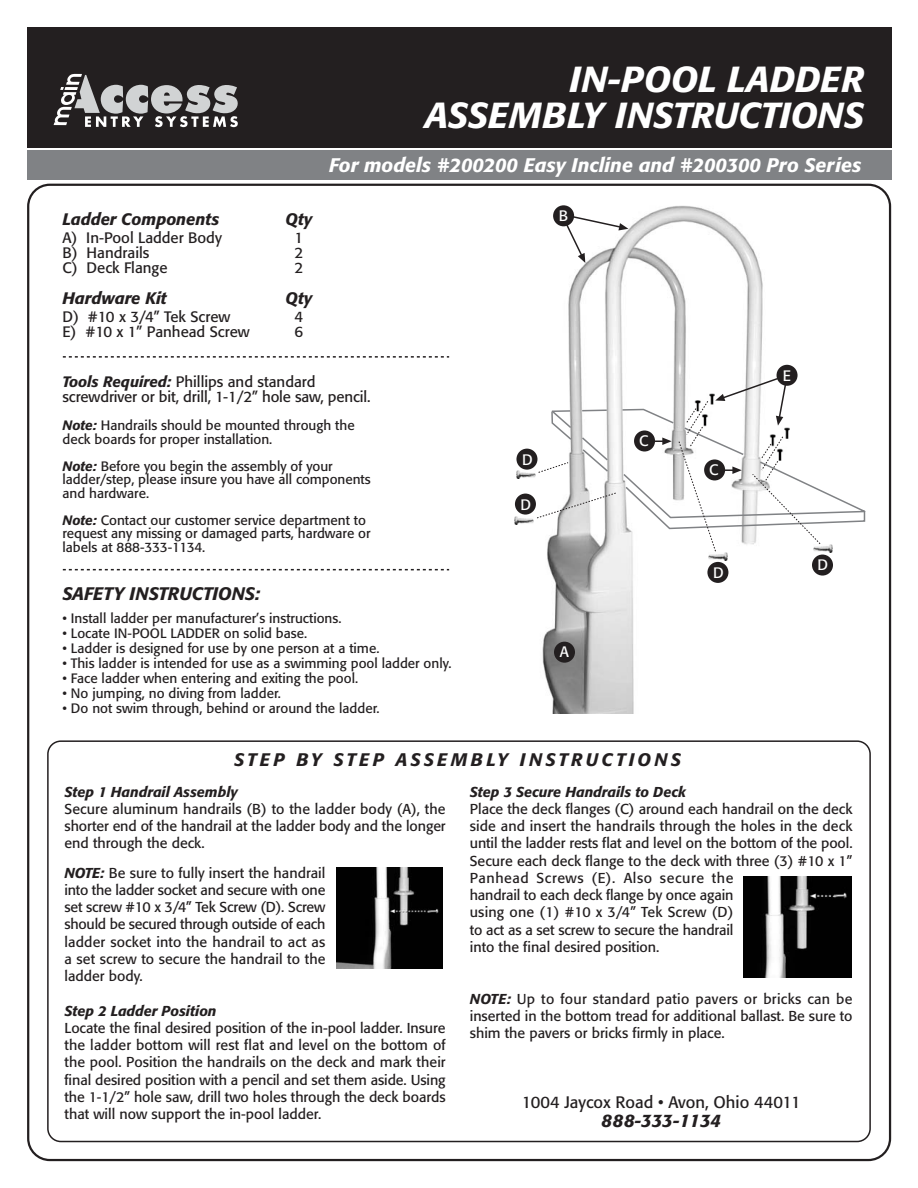
<style>
.page{position:relative;width:918px;height:1188px;background:#fff}
.page>*{position:absolute;margin:0;border:0;box-sizing:border-box;transform-origin:0 0}
.t1{font:italic 500 35.85px/35.8px "Formata";color:#fff;text-align:right}
.t2{font:italic 500 19.5px "Formata";color:#fff}
.t3{font:italic 500 18px "Formata";color:#231f20}
.t4{font:italic 500 18px "Formata";letter-spacing:.18em;color:#231f20}
.t5{font:italic 500 16.5px "Formata";color:#231f20}
.t6{font:16.5px "Formata";color:#231f20}
.t7{font:15px/15px "Formata";color:#231f20}
.t8{font:15px "Formata";color:#fff}
.t9{font:14.25px/17.2px "Formata";color:#231f20;text-align:justify}
.t10{font:italic 500 14.25px "Formata";color:#231f20}
.t11{font:13.5px/13.5px "Formata";color:#231f20}
.s1{font-weight:500;font-style:italic}
</style>
<div class="page">
<div style="left:27px;top:150px;width:864px;height:30px;background:#808285"></div>
<div style="left:27px;top:27px;width:864px;height:121px;background:#231f20"></div>
<svg style="left:54px;top:74px;width:184px;height:53px"></svg>
<svg style="left:63px;top:569px;width:386px;height:1px"></svg>
<svg style="left:63px;top:356px;width:386px;height:2px"></svg>
<div style="left:47px;top:740px;width:824px;height:402px;border:2px solid #231f20;border-radius:13px"></div>
<img style="left:535px;top:205px;width:247px;height:508px">
<img style="left:337px;top:867px;width:106px;height:101px">
<div style="left:554px;top:642px;width:21px;height:21px;background:#231f20;border-radius:50%"></div>
<div style="left:553px;top:205px;width:21px;height:21px;background:#231f20;border-radius:50%"></div>
<div style="left:777px;top:365px;width:21px;height:21px;background:#231f20;border-radius:50%"></div>
<svg style="left:565px;top:215px;width:63px;height:48px"></svg>
<img style="left:708px;top:552px;width:20px;height:8px">
<img style="left:516px;top:471px;width:19px;height:8px">
<div style="left:707px;top:562px;width:21px;height:21px;background:#231f20;border-radius:50%"></div>
<div style="left:812px;top:555px;width:21px;height:21px;background:#231f20;border-radius:50%"></div>
<img style="left:515px;top:516px;width:19px;height:8px">
<div style="left:516px;top:449px;width:21px;height:21px;background:#231f20;border-radius:50%"></div>
<div style="left:515px;top:494px;width:21px;height:21px;background:#231f20;border-radius:50%"></div>
<img style="left:744px;top:876px;width:108px;height:101px">
<svg style="left:536px;top:377px;width:330px;height:175px"></svg>
<h1 class="t1" style="left:425px;top:64px;width:440px">IN-POOL LADDER<br>ASSEMBLY INSTRUCTIONS</h1>
<h2 class="t2" style="left:329px;top:156px;width:534px">For models #200200 Easy Incline and #200300 Pro Series</h2>
<p class="t5" style="left:63px;top:212px;width:158px">Ladder Components</p>
<p class="t5" style="left:286px;top:212px;width:28px">Qty</p>
<p class="t7" style="left:63px;top:231px;width:161px">A) In-Pool Ladder Body</p>
<p class="t7" style="left:295px;top:231px;width:10px">1</p>
<p class="t7" style="left:63px;top:246px;width:88px">B) Handrails</p>
<p class="t7" style="left:295px;top:246px;width:10px">2</p>
<p class="t7" style="left:63px;top:261px;width:107px">C) Deck Flange</p>
<p class="t7" style="left:295px;top:261px;width:10px">2</p>
<p class="t5" style="left:63px;top:291px;width:106px">Hardware Kit</p>
<p class="t5" style="left:286px;top:291px;width:28px">Qty</p>
<p class="t7" style="left:63px;top:311px;width:169px">D) #10 x 3/4” Tek Screw</p>
<p class="t7" style="left:295px;top:311px;width:10px">4</p>
<p class="t7" style="left:63px;top:326px;width:189px">E) #10 x 1” Panhead Screw</p>
<p class="t7" style="left:295px;top:326px;width:10px">6</p>
<p class="t7" style="left:63px;top:375px;width:310px"><span class="s1">Tools Required:</span> Phillips and standard screwdriver or bit, drill, 1-1/2” hole saw, pencil.</p>
<p class="t11" style="left:63px;top:420px;width:294px"><span class="s1">Note:</span> Handrails should be mounted through the deck boards for proper installation.</p>
<p class="t11" style="left:63px;top:460px;width:310px"><span class="s1">Note:</span> Before you begin the assembly of your ladder/step, please insure you have all components and hardware.</p>
<p class="t11" style="left:63px;top:514px;width:310px"><span class="s1">Note:</span> Contact our customer service department to request any missing or damaged parts, hardware or labels at 888-333-1134.</p>
<p class="t3" style="left:63px;top:586px;width:199px">SAFETY INSTRUCTIONS:</p>
<p class="t11" style="left:63px;top:612px;width:280px">• Install ladder per manufacturer’s instructions.</p>
<p class="t11" style="left:63px;top:627px;width:246px">• Locate IN-POOL LADDER on solid base.</p>
<p class="t11" style="left:63px;top:642px;width:318px">• Ladder is designed for use by one person at a time.</p>
<p class="t11" style="left:63px;top:657px;width:390px">• This ladder is intended for use as a swimming pool ladder only.</p>
<p class="t11" style="left:63px;top:672px;width:297px">• Face ladder when entering and exiting the pool.</p>
<p class="t11" style="left:63px;top:687px;width:220px">• No jumping, no diving from ladder.</p>
<p class="t11" style="left:63px;top:702px;width:319px">• Do not swim through, behind or around the ladder.</p>
<p class="t8" style="left:559px;top:209px;width:11px">B</p>
<p class="t8" style="left:522px;top:453px;width:12px">D</p>
<p class="t8" style="left:521px;top:498px;width:12px">D</p>
<p class="t8" style="left:560px;top:645px;width:11px">A</p>
<p class="t8" style="left:639px;top:434px;width:11px">C</p>
<p class="t4" style="left:234px;top:751px;width:448px">STEP BY STEP ASSEMBLY INSTRUCTIONS</p>
<p class="t8" style="left:709px;top:463px;width:11px">C</p>
<p class="t8" style="left:713px;top:566px;width:12px">D</p>
<p class="t8" style="left:783px;top:369px;width:10px">E</p>
<p class="t8" style="left:818px;top:559px;width:12px">D</p>
<p class="t10" style="left:65px;top:785px;width:175px">Step 1 Handrail Assembly</p>
<p class="t9" style="left:65px;top:801px;width:383px">Secure aluminum handrails (B) to the ladder body (A), the shorter end of the handrail at the ladder body and the longer end through the deck.</p>
<p class="t9" style="left:65px;top:865px;width:262px"><span class="s1">NOTE:</span> Be sure to fully insert the handrail into the ladder socket and secure with one set screw #10 x 3/4” Tek Screw (D). Screw should be secured through outside of each ladder socket into the handrail to act as a set screw to secure the handrail to the ladder body.</p>
<p class="t10" style="left:65px;top:1004px;width:153px">Step 2 Ladder Position</p>
<p class="t9" style="left:65px;top:1020px;width:383px">Locate the final desired position of the in-pool ladder. Insure the ladder bottom will rest flat and level on the bottom of the pool. Position the handrails on the deck and mark their final desired position with a pencil and set them aside. Using the 1-1/2” hole saw, drill two holes through the deck boards that will now support the in-pool ladder.</p>
<p class="t10" style="left:470px;top:785px;width:218px">Step 3 Secure Handrails to Deck</p>
<p class="t9" style="left:470px;top:801px;width:384px;text-align:left">Place the deck flanges (C) around each handrail on the deck side and insert the handrails through the holes in the deck until the ladder rests flat and level on the bottom of the pool.<br>Secure each deck flange to the deck with three (3) #10 x 1” Panhead Screws (E). Also secure the<br>handrail to each deck flange by once again<br>using one (1) #10 x 3/4” Tek Screw (D)<br>to act as a set screw to secure the handrail<br>into the final desired position.</p>
<p class="t9" style="left:470px;top:991px;width:384px"><span class="s1">NOTE:</span> Up to four standard patio pavers or bricks can be inserted in the bottom tread for additional ballast. Be sure to shim the pavers or bricks firmly in place.</p>
<p class="t6" style="left:522px;top:1095px;width:281px">1004 Jaycox Road • Avon, Ohio 44011</p>
<p class="t3" style="left:602px;top:1113px;width:121px">888-333-1134</p>
</div>
